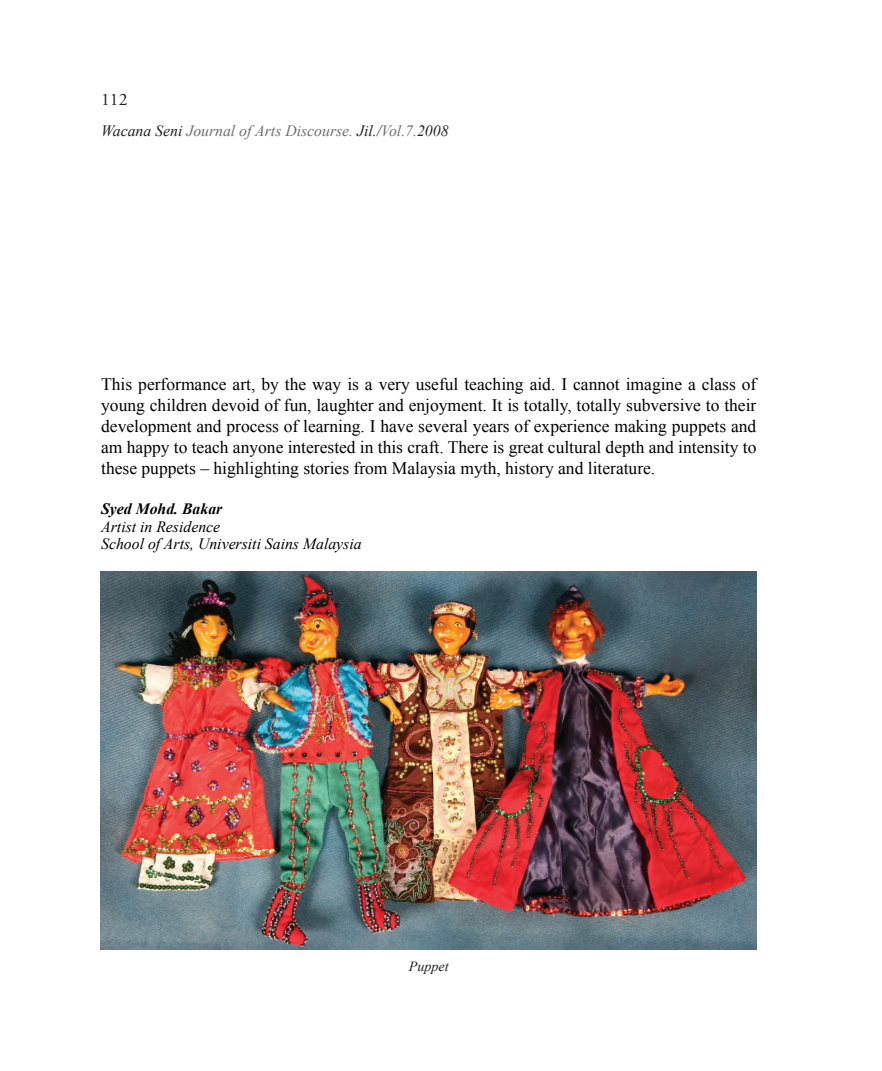
<style>
.page{position:relative;width:882px;height:1071px;background:#fff}
.page>*{position:absolute;margin:0;border:0;box-sizing:border-box;transform-origin:0 0}
.t1{font:17.5px/21px "Times New Roman";color:#000;text-align:justify}
.t2{font:17.5px "Adobe Garamond Pro";color:#231f20}
.t3{font:italic 15.75px "Times New Roman";color:#000}
.Heading_1{font:italic 15.75px "Times New Roman";color:#6c6d70}
.t4{font:italic 700 15.75px "Times New Roman";color:#000}
.t5{font:italic 14px "Times New Roman";color:#231f20}
.s1{color:#231f20}
</style>
<div class="page">
<img style="left:101px;top:572px;width:655px;height:378px">
<p class="t2" style="left:101px;top:89px;width:28px">112</p>
<p class="Heading_1" style="left:101px;top:120px;width:349px"><span class="s1">Wacana Seni</span> Journal of Arts Discourse. <span class="s1">Jil./</span>Vol.7.<span class="s1">2008</span></p>
<p class="t1" style="left:101px;top:374px;width:657px">This performance art, by the way is a very useful teaching aid. I cannot imagine a class of young children devoid of fun, laughter and enjoyment. It is totally, totally subversive to their development and process of learning. I have several years of experience making puppets and am happy to teach anyone interested in this craft. There is great cultural depth and intensity to these puppets – highlighting stories from Malaysia myth, history and literature.</p>
<p class="t4" style="left:101px;top:498px;width:123px">Syed Mohd. Bakar</p>
<p class="t3" style="left:101px;top:515px;width:120px">Artist in Residence</p>
<p class="t3" style="left:101px;top:533px;width:262px">School of Arts, Universiti Sains Malaysia</p>
<p class="t5" style="left:409px;top:957px;width:41px">Puppet</p>
</div>
